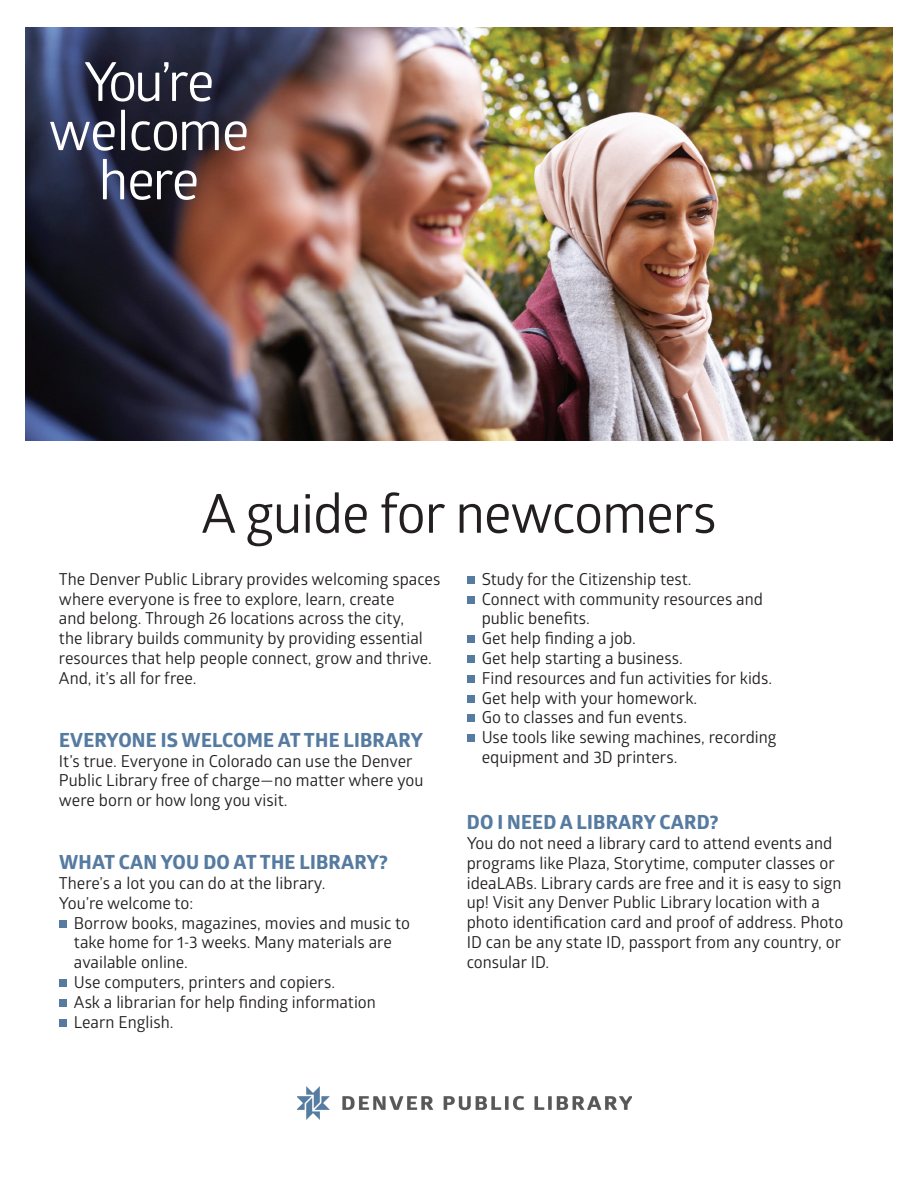
<style>
.page{position:relative;width:918px;height:1188px;background:#fff}
.page>*{position:absolute;margin:0;border:0;box-sizing:border-box;transform-origin:0 0}
.t1{font:54px "Glober";letter-spacing:-.02em;color:#231f20}
.t2{font:54px/49.2px "Glober";letter-spacing:-.035em;color:#fff;text-align:center}
.t3{font:700 19.5px "Globerx";letter-spacing:.01em;color:#567ba1}
.t4{font:16.5px/19.8px "Glober";color:#231f20}
</style>
<div class="page">
<img style="left:297px;top:1086px;width:335px;height:34px">
<img style="left:26px;top:27px;width:866px;height:414px">
<div style="left:467px;top:576px;width:7px;height:7px;background:#567ba1"></div>
<div style="left:467px;top:596px;width:7px;height:8px;background:#567ba1"></div>
<div style="left:59px;top:920px;width:7px;height:8px;background:#567ba1"></div>
<div style="left:59px;top:979px;width:7px;height:8px;background:#567ba1"></div>
<div style="left:59px;top:999px;width:7px;height:8px;background:#567ba1"></div>
<div style="left:59px;top:1019px;width:7px;height:8px;background:#567ba1"></div>
<div style="left:467px;top:635px;width:7px;height:8px;background:#567ba1"></div>
<div style="left:467px;top:655px;width:7px;height:8px;background:#567ba1"></div>
<div style="left:467px;top:675px;width:7px;height:8px;background:#567ba1"></div>
<div style="left:467px;top:715px;width:7px;height:7px;background:#567ba1"></div>
<div style="left:467px;top:695px;width:7px;height:7px;background:#567ba1"></div>
<div style="left:467px;top:734px;width:7px;height:8px;background:#567ba1"></div>
<h1 class="t2" style="left:49px;top:55px;width:202px">You’re welcome here</h1>
<h1 class="t1" style="left:201px;top:476px;width:517px">A guide for newcomers</h1>
<p class="t4" style="left:59px;top:568px;width:383px">The Denver Public Library provides welcoming spaces where everyone is free to explore, learn, create<br>and belong. Through 26 locations across the city,<br>the library builds community by providing essential resources that help people connect, grow and thrive.<br>And, it’s all for free.</p>
<p class="t3" style="left:59px;top:726px;width:365px">EVERYONE IS WELCOME AT THE LIBRARY</p>
<p class="t4" style="left:59px;top:750px;width:366px">It’s true. Everyone in Colorado can use the Denver<br>Public Library free of charge—no matter where you were born or how long you visit.</p>
<p class="t3" style="left:59px;top:848px;width:330px">WHAT CAN YOU DO AT THE LIBRARY?</p>
<p class="t4" style="left:59px;top:873px;width:268px">There’s a lot you can do at the library.<br>You’re welcome to:</p>
<p class="t4" style="left:74px;top:912px;width:338px">Borrow books, magazines, movies and music to take home for 1-3 weeks. Many materials are available online.<br>Use computers, printers and copiers.<br>Ask a librarian for help finding information Learn English.</p>
<p class="t4" style="left:482px;top:568px;width:296px">Study for the Citizenship test.<br>Connect with community resources and public benefits.<br>Get help finding a job.<br>Get help starting a business.<br>Find resources and fun activities for kids.<br>Get help with your homework.<br>Go to classes and fun events.<br>Use tools like sewing machines, recording equipment and 3D printers.</p>
<p class="t3" style="left:467px;top:808px;width:253px">DO I NEED A LIBRARY CARD?</p>
<p class="t4" style="left:467px;top:833px;width:378px">You do not need a library card to attend events and programs like Plaza, Storytime, computer classes or ideaLABs. Library cards are free and it is easy to sign up! Visit any Denver Public Library location with a photo identification card and proof of address. Photo ID can be any state ID, passport from any country, or consular ID.</p>
</div>
